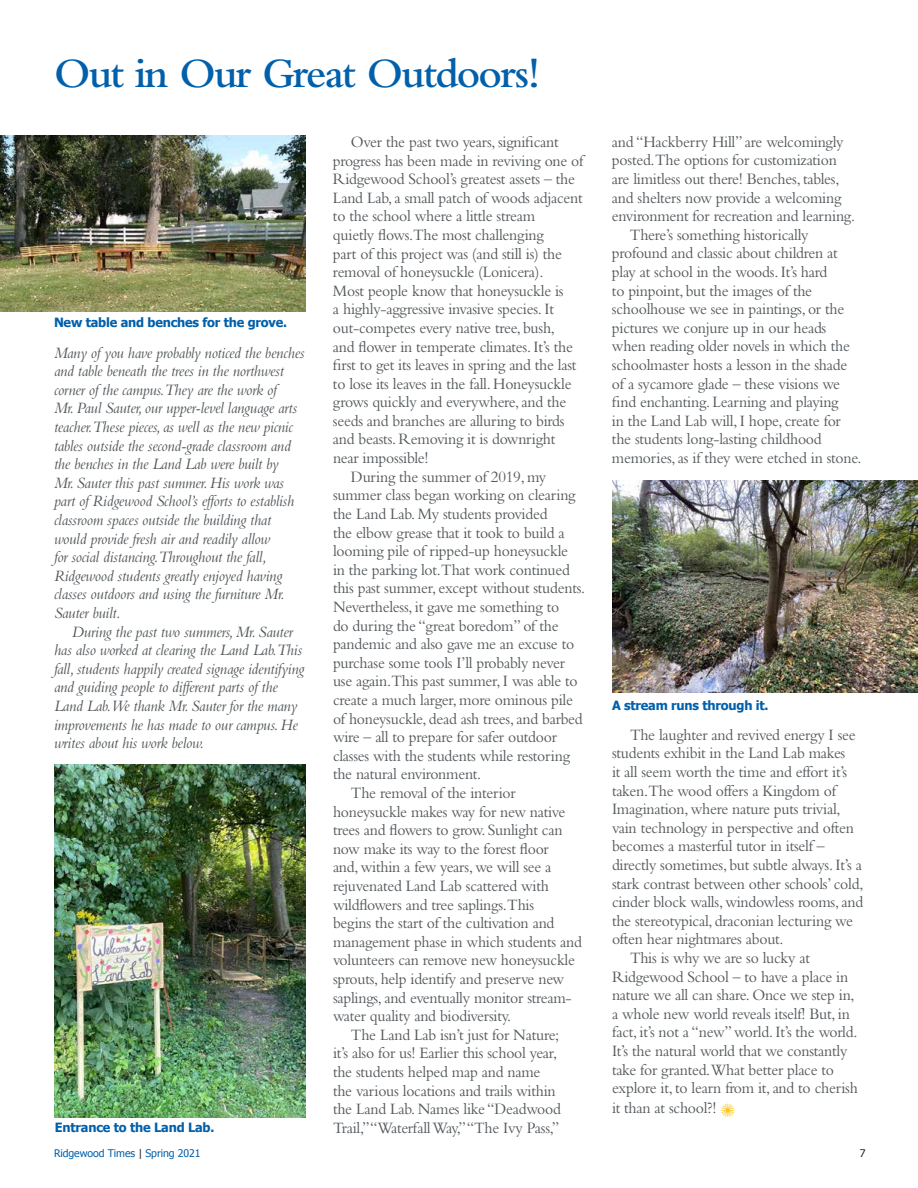
<style>
.page{position:relative;width:918px;height:1188px;background:#fff}
.page>*{position:absolute;margin:0;border:0;box-sizing:border-box;transform-origin:0 0}
.t1{font:600 43.5px "Bembo";letter-spacing:-.04em;color:#0060ab}
.t2{font:16.5px "Bembo";letter-spacing:-.015em;color:#52575a;scale:.95 1}
.t3{font:italic 16.5px/18.6px "Bembo";letter-spacing:-.015em;color:#52575a;scale:.95 1}
.t4{font:700 12.75px "Tahoma";letter-spacing:-.015em;color:#0060ab}
.t5{font:10.5px "Tahoma";letter-spacing:-.005em;color:#0060ab}
.t6{font:10.5px "Tahoma";color:#231f20}
.s1{color:#231f20}
</style>
<div class="page">
<img style="left:0;top:135px;width:306px;height:176px">
<img style="left:54px;top:764px;width:252px;height:353px">
<img style="left:612px;top:481px;width:306px;height:212px">
<h1 class="t1" style="left:54px;top:49px;width:488px">Out in Our Great Outdoors!</h1>
<p class="t4" style="left:54px;top:314px;width:235px">New table and benches for the grove.</p>
<p class="t3" style="left:54px;top:343px;width:265px">Many of you have probably noticed the benches and table beneath the trees in the northwest corner of the campus.They are the work of<br>Mr. Paul Sauter, our upper-level language arts teacher.These pieces, as well as the new picnic tables outside the second-grade classroom and the benches in the Land Lab were built by<br>Mr. Sauter this past summer. His work was part of Ridgewood School’s efforts to establish classroom spaces outside the building that would provide fresh air and readily allow<br>for social distancing.Throughout the fall, Ridgewood students greatly enjoyed having classes outdoors and using the furniture Mr.<br>Sauter built.</p>
<p class="t3" style="left:54px;top:622px;width:265px;text-indent:18px">During the past two summers, Mr. Sauter has also worked at clearing the Land Lab.This fall, students happily created signage identifying and guiding people to different parts of the Land Lab.We thank Mr. Sauter for the many improvements he has made to our campus. He writes about his work below.</p>
<p class="t4" style="left:55px;top:1119px;width:161px">Entrance to the Land Lab.</p>
<p class="t2" style="left:351px;top:132px;width:220px">Over the past two years, significant</p>
<p class="t2" style="left:333px;top:151px;width:265px">progress has been made in reviving one of</p>
<p class="t2" style="left:333px;top:169px;width:256px">Ridgewood School’s greatest assets – the</p>
<p class="t2" style="left:333px;top:188px;width:264px">Land Lab, a small patch of woods adjacent</p>
<p class="t2" style="left:333px;top:207px;width:214px">to the school where a little stream</p>
<p class="t2" style="left:333px;top:225px;width:223px">quietly flows.The most challenging</p>
<p class="t2" style="left:333px;top:244px;width:243px">part of this project was (and still is) the</p>
<p class="t2" style="left:333px;top:262px;width:223px">removal of honeysuckle (Lonicera).</p>
<p class="t2" style="left:333px;top:281px;width:244px">Most people know that honeysuckle is</p>
<p class="t2" style="left:333px;top:300px;width:234px">a highly-aggressive invasive species. It</p>
<p class="t2" style="left:333px;top:318px;width:235px">out-competes every native tree, bush,</p>
<p class="t2" style="left:333px;top:337px;width:254px">and flower in temperate climates. It’s the</p>
<p class="t2" style="left:333px;top:355px;width:258px">first to get its leaves in spring and the last</p>
<p class="t2" style="left:333px;top:374px;width:253px">to lose its leaves in the fall. Honeysuckle</p>
<p class="t2" style="left:333px;top:393px;width:247px">grows quickly and everywhere, and the</p>
<p class="t2" style="left:333px;top:411px;width:245px">seeds and branches are alluring to birds</p>
<p class="t2" style="left:333px;top:430px;width:236px">and beasts. Removing it is downright</p>
<p class="t2" style="left:333px;top:448px;width:102px">near impossible!</p>
<p class="t2" style="left:351px;top:467px;width:207px">During the summer of 2019, my</p>
<p class="t2" style="left:333px;top:486px;width:257px">summer class began working on clearing</p>
<p class="t2" style="left:333px;top:504px;width:227px">the Land Lab. My students provided</p>
<p class="t2" style="left:333px;top:523px;width:245px">the elbow grease that it took to build a</p>
<p class="t2" style="left:333px;top:541px;width:249px">looming pile of ripped-up honeysuckle</p>
<p class="t2" style="left:333px;top:560px;width:251px">in the parking lot.That work continued</p>
<p class="t2" style="left:333px;top:579px;width:267px">this past summer, except without students.</p>
<p class="t2" style="left:333px;top:597px;width:240px">Nevertheless, it gave me something to</p>
<p class="t2" style="left:333px;top:616px;width:239px">do during the “great boredom” of the</p>
<p class="t2" style="left:333px;top:634px;width:255px">pandemic and also gave me an excuse to</p>
<p class="t2" style="left:333px;top:653px;width:246px">purchase some tools I’ll probably never</p>
<p class="t2" style="left:333px;top:672px;width:259px">use again.This past summer, I was able to</p>
<p class="t2" style="left:333px;top:690px;width:254px">create a much larger, more ominous pile</p>
<p class="t2" style="left:333px;top:709px;width:264px">of honeysuckle, dead ash trees, and barbed</p>
<p class="t2" style="left:333px;top:727px;width:237px">wire – all to prepare for safer outdoor</p>
<p class="t2" style="left:333px;top:746px;width:251px">classes with the students while restoring</p>
<p class="t2" style="left:333px;top:765px;width:158px">the natural environment.</p>
<p class="t2" style="left:351px;top:783px;width:175px">The removal of the interior</p>
<p class="t2" style="left:333px;top:802px;width:246px">honeysuckle makes way for new native</p>
<p class="t2" style="left:333px;top:820px;width:243px">trees and flowers to grow. Sunlight can</p>
<p class="t2" style="left:333px;top:839px;width:229px">now make its way to the forest floor</p>
<p class="t2" style="left:333px;top:858px;width:231px">and, within a few years, we will see a</p>
<p class="t2" style="left:333px;top:876px;width:229px">rejuvenated Land Lab scattered with</p>
<p class="t2" style="left:333px;top:895px;width:213px">wildflowers and tree saplings.This</p>
<p class="t2" style="left:333px;top:913px;width:235px">begins the start of the cultivation and</p>
<p class="t2" style="left:333px;top:932px;width:264px">management phase in which students and</p>
<p class="t2" style="left:333px;top:951px;width:256px">volunteers can remove new honeysuckle</p>
<p class="t2" style="left:333px;top:969px;width:245px">sprouts, help identify and preserve new</p>
<p class="t2" style="left:333px;top:988px;width:253px">saplings, and eventually monitor stream-</p>
<p class="t2" style="left:333px;top:1006px;width:189px">water quality and biodiversity.</p>
<p class="t2" style="left:351px;top:1025px;width:221px">The Land Lab isn’t just for Nature;</p>
<p class="t2" style="left:333px;top:1044px;width:238px">it’s also for us! Earlier this school year,</p>
<p class="t2" style="left:333px;top:1062px;width:220px">the students helped map and name</p>
<p class="t2" style="left:333px;top:1081px;width:236px">the various locations and trails within</p>
<p class="t2" style="left:333px;top:1099px;width:241px">the Land Lab. Names like “Deadwood</p>
<p class="t2" style="left:333px;top:1118px;width:240px">Trail,” “Waterfall Way,” “The Ivy Pass,”</p>
<p class="t2" style="left:612px;top:132px;width:245px">and “Hackberry Hill” are welcomingly</p>
<p class="t2" style="left:612px;top:151px;width:238px">posted.The options for customization</p>
<p class="t2" style="left:612px;top:169px;width:241px">are limitless out there! Benches, tables,</p>
<p class="t2" style="left:612px;top:188px;width:243px">and shelters now provide a welcoming</p>
<p class="t2" style="left:612px;top:206px;width:257px">environment for recreation and learning.</p>
<p class="t2" style="left:630px;top:225px;width:189px">There’s something historically</p>
<p class="t2" style="left:612px;top:244px;width:239px">profound and classic about children at</p>
<p class="t2" style="left:612px;top:262px;width:228px">play at school in the woods. It’s hard</p>
<p class="t2" style="left:612px;top:281px;width:212px">to pinpoint, but the images of the</p>
<p class="t2" style="left:612px;top:299px;width:246px">schoolhouse we see in paintings, or the</p>
<p class="t2" style="left:612px;top:318px;width:227px">pictures we conjure up in our heads</p>
<p class="t2" style="left:612px;top:337px;width:252px">when reading older novels in which the</p>
<p class="t2" style="left:612px;top:355px;width:249px">schoolmaster hosts a lesson in the shade</p>
<p class="t2" style="left:612px;top:374px;width:242px">of a sycamore glade – these visions we</p>
<p class="t2" style="left:612px;top:392px;width:240px">find enchanting. Learning and playing</p>
<p class="t2" style="left:612px;top:411px;width:242px">in the Land Lab will, I hope, create for</p>
<p class="t2" style="left:612px;top:430px;width:222px">the students long-lasting childhood</p>
<p class="t2" style="left:612px;top:448px;width:264px">memories, as if they were etched in stone.</p>
<p class="t4" style="left:612px;top:696px;width:158px">A stream runs through it.</p>
<p class="t2" style="left:630px;top:725px;width:239px">The laughter and revived energy I see</p>
<p class="t2" style="left:612px;top:744px;width:247px">students exhibit in the Land Lab makes</p>
<p class="t2" style="left:612px;top:762px;width:249px">it all seem worth the time and effort it’s</p>
<p class="t2" style="left:612px;top:781px;width:237px">taken.The wood offers a Kingdom of</p>
<p class="t2" style="left:612px;top:799px;width:242px">Imagination, where nature puts trivial,</p>
<p class="t2" style="left:612px;top:818px;width:256px">vain technology in perspective and often</p>
<p class="t2" style="left:612px;top:837px;width:225px">becomes a masterful tutor in itself –</p>
<p class="t2" style="left:612px;top:855px;width:265px">directly sometimes, but subtle always. It’s a</p>
<p class="t2" style="left:612px;top:874px;width:266px">stark contrast between other schools’ cold,</p>
<p class="t2" style="left:612px;top:892px;width:266px">cinder block walls, windowless rooms, and</p>
<p class="t2" style="left:612px;top:911px;width:255px">the stereotypical, draconian lecturing we</p>
<p class="t2" style="left:612px;top:930px;width:182px">often hear nightmares about.</p>
<p class="t2" style="left:630px;top:948px;width:191px">This is why we are so lucky at</p>
<p class="t2" style="left:612px;top:967px;width:250px">Ridgewood School – to have a place in</p>
<p class="t2" style="left:612px;top:985px;width:257px">nature we all can share. Once we step in,</p>
<p class="t2" style="left:612px;top:1004px;width:252px">a whole new world reveals itself! But, in</p>
<p class="t2" style="left:612px;top:1023px;width:260px">fact, it’s not a “new” world. It’s the world.</p>
<p class="t2" style="left:612px;top:1041px;width:249px">It’s the natural world that we constantly</p>
<p class="t2" style="left:612px;top:1060px;width:235px">take for granted.What better place to</p>
<p class="t2" style="left:612px;top:1078px;width:260px">explore it, to learn from it, and to cherish</p>
<p class="t2" style="left:612px;top:1099px;width:112px">it than at school?!</p>
<p class="t5" style="left:54px;top:1146px;width:148px">Ridgewood Times <span class="s1">|</span> Spring 2021</p>
<p class="t6" style="left:860px;top:1146px;width:7px">7</p>
</div>
